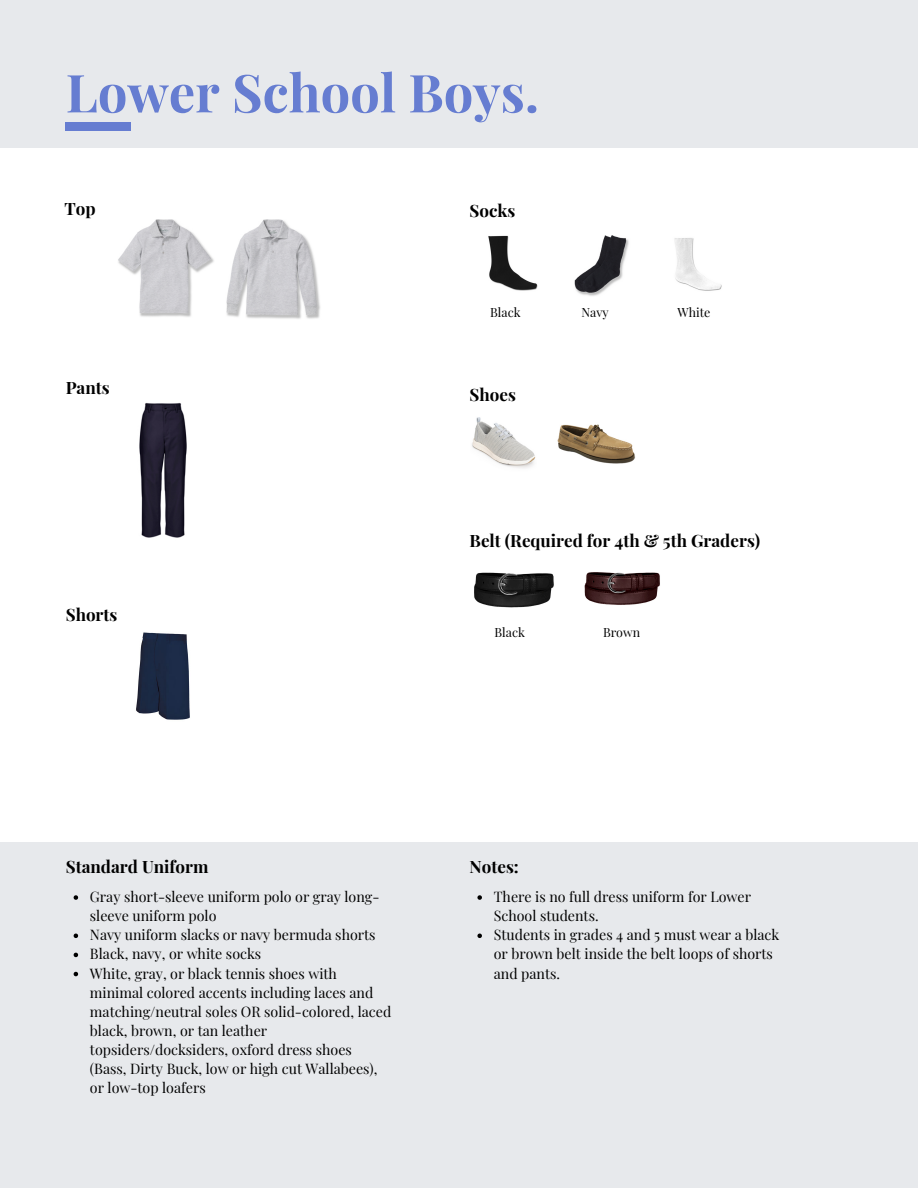
<style>
.page{position:relative;width:918px;height:1188px;background:#fff}
.page>*{position:absolute;margin:0;border:0;box-sizing:border-box;transform-origin:0 0}
.t1{font:700 52.5px "Playfair Display";color:#667dd1}
.t2{font:700 16.95px "Playfair Display";color:#000}
.t3{font:14.25px/19.2px "Playfair Display";color:#000}
.t4{font:12.45px "Playfair Display";color:#000}
</style>
<div class="page">
<div style="left:0;top:0;width:918px;height:148px;background:#e7e9ec"></div>
<div style="left:66px;top:123px;width:65px;height:8px;background:#667dd1"></div>
<div style="left:0;top:842px;width:918px;height:346px;background:#e7e9ec"></div>
<img style="left:139px;top:403px;width:48px;height:135px">
<img style="left:136px;top:632px;width:54px;height:88px">
<img style="left:488px;top:235px;width:50px;height:56px">
<img style="left:574px;top:235px;width:55px;height:61px">
<img style="left:674px;top:238px;width:48px;height:53px">
<img style="left:557px;top:424px;width:78px;height:40px">
<img style="left:472px;top:417px;width:64px;height:51px">
<img style="left:474px;top:572px;width:80px;height:36px">
<img style="left:584px;top:572px;width:76px;height:33px">
<svg style="left:74px;top:895px;width:4px;height:5px"></svg>
<svg style="left:74px;top:934px;width:4px;height:4px"></svg>
<svg style="left:74px;top:953px;width:4px;height:4px"></svg>
<svg style="left:74px;top:972px;width:4px;height:4px"></svg>
<svg style="left:477px;top:895px;width:5px;height:5px"></svg>
<svg style="left:477px;top:934px;width:5px;height:4px"></svg>
<img style="left:118px;top:219px;width:96px;height:98px">
<img style="left:226px;top:219px;width:94px;height:100px">
<h2 class="t1" style="left:66px;top:56px;width:475px">Lower School Boys.</h2>
<h1 class="t2" style="left:65px;top:197px;width:33px">Top</h1>
<p class="t2" style="left:66px;top:376px;width:46px">Pants</p>
<h2 class="t2" style="left:66px;top:603px;width:53px">Shorts</h2>
<h2 class="t2" style="left:470px;top:199px;width:47px">Socks</h2>
<p class="t4" style="left:490px;top:304px;width:32px">Black</p>
<p class="t2" style="left:470px;top:383px;width:48px">Shoes</p>
<p class="t4" style="left:582px;top:304px;width:29px">Navy</p>
<p class="t4" style="left:678px;top:304px;width:34px">White</p>
<p class="t2" style="left:470px;top:529px;width:292px">Belt (Required for 4th &amp; 5th Graders)</p>
<p class="t4" style="left:495px;top:624px;width:32px">Black</p>
<p class="t4" style="left:603px;top:624px;width:39px">Brown</p>
<p class="t2" style="left:66px;top:855px;width:144px">Standard Uniform</p>
<p class="t3" style="left:90px;top:887px;width:291px">Gray short-sleeve uniform polo or gray long&shy;sleeve uniform polo</p>
<p class="t3" style="left:90px;top:925px;width:287px">Navy uniform slacks or navy bermuda shorts</p>
<h2 class="t3" style="left:90px;top:944px;width:173px">Black, navy, or white socks</h2>
<p class="t3" style="left:90px;top:963px;width:303px">White, gray, or black tennis shoes with minimal colored accents including laces and matching/neutral soles OR solid-colored, laced black, brown, or tan leather topsiders/docksiders, oxford dress shoes (Bass, Dirty Buck, low or high cut Wallabees), or low-top loafers</p>
<p class="t2" style="left:470px;top:855px;width:51px">Notes:</p>
<h2 class="t3" style="left:494px;top:887px;width:259px">There is no full dress uniform for Lower<br>School students.</h2>
<p class="t3" style="left:494px;top:925px;width:287px">Students in grades 4 and 5 must wear a black or brown belt inside the belt loops of shorts and pants.</p>
</div>
